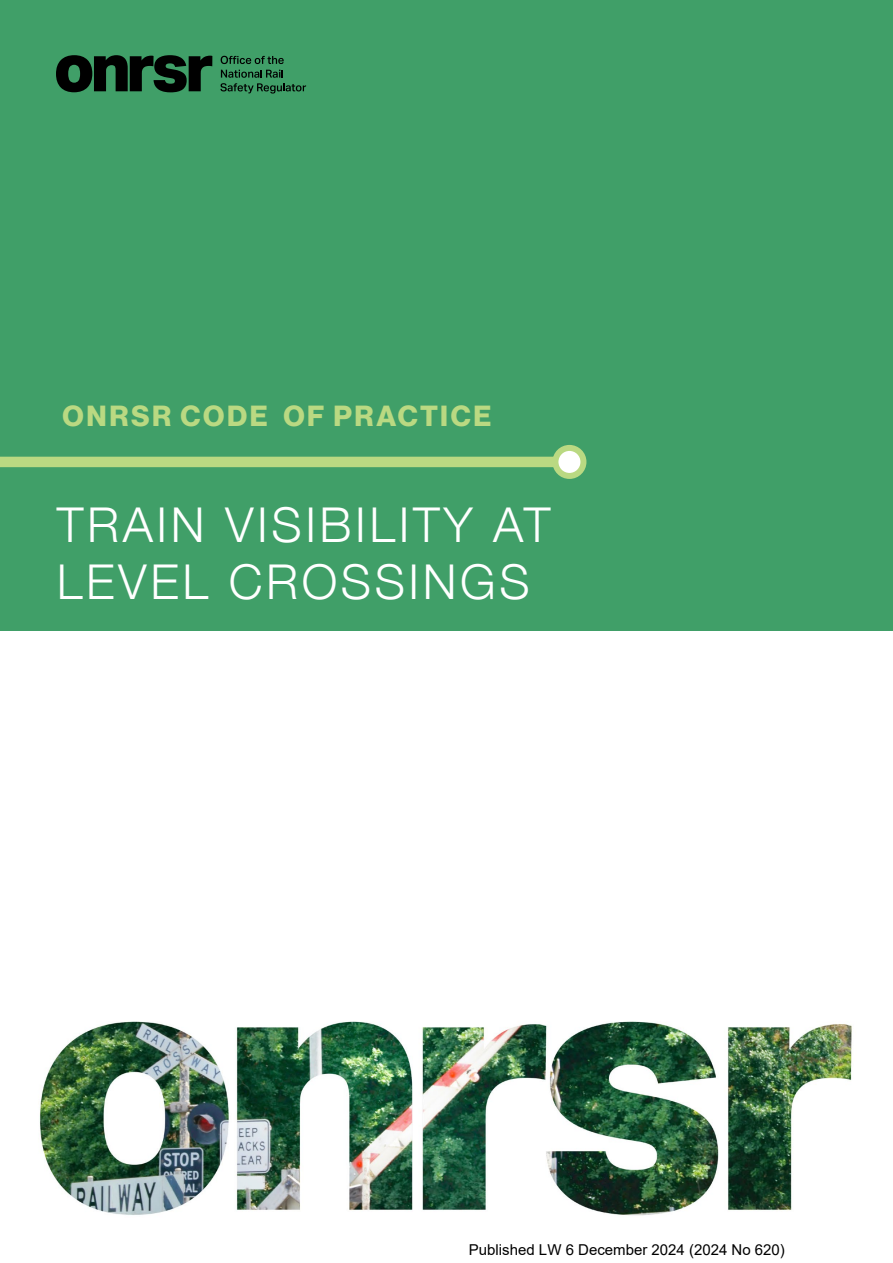
<style>
.page{position:relative;width:893px;height:1263px;background:#fff}
.page>*{position:absolute;margin:0;border:0;box-sizing:border-box;transform-origin:0 0}
.t1{font:300 48px/57.6px "Helvetica Neue";letter-spacing:.075em;color:#fff}
.t2{font:28.5px "N Haas Grotesk DS Pro 75 Bd";letter-spacing:.095em;color:#bad982}
.t3{font:15px "Arial";color:#000}
</style>
<div class="page">
<div style="left:0;top:0;width:893px;height:631px;background:#409f68"></div>
<div style="left:0;top:457px;width:560px;height:10px;background:#bad982"></div>
<div style="left:555px;top:448px;width:28px;height:28px;background:#fff;border-radius:50%"></div>
<div style="left:552px;top:445px;width:34px;height:34px;border:6px solid #bad982;border-radius:50%"></div>
<img style="left:39px;top:1021px;width:813px;height:195px">
<svg style="left:56px;top:55px;width:156px;height:37px"></svg>
<svg style="left:221px;top:56px;width:63px;height:8px"></svg>
<svg style="left:220px;top:70px;width:86px;height:24px"></svg>
<h2 class="t2" style="left:63px;top:399px;width:430px">ONRSR CODE OF PRACTICE</h2>
<h1 class="t1" style="left:57px;top:492px;width:495px">TRAIN VISIBILITY AT<br>LEVEL CROSSINGS</h1>
<p class="t3" style="left:469px;top:1239px;width:318px">Published LW 6 December 2024 (2024 No 620)</p>
</div>
